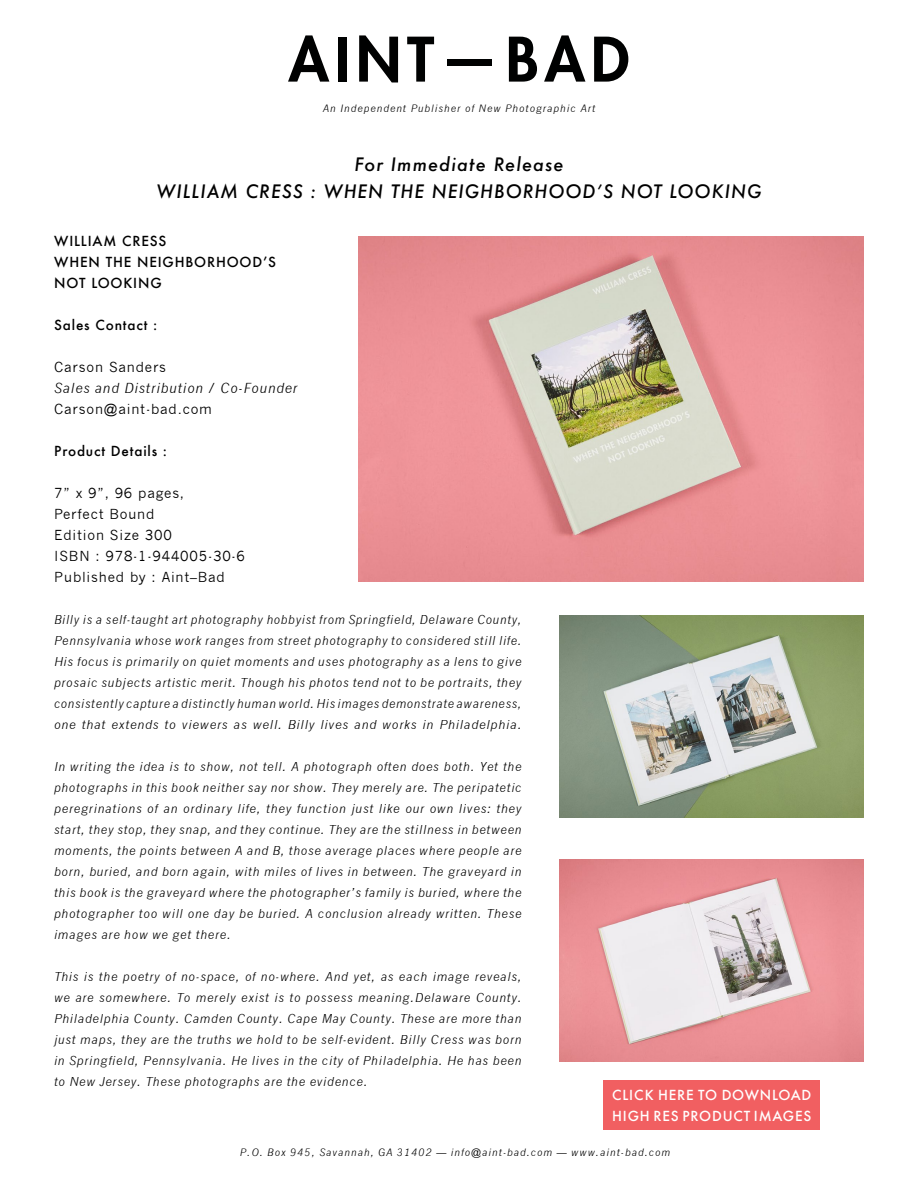
<style>
.page{position:relative;width:918px;height:1188px;background:#fff}
.page>*{position:absolute;margin:0;border:0;box-sizing:border-box;transform-origin:0 0}
.t1{font:800 59.7px "Futura Std";letter-spacing:.1em;color:#000101}
.t2{font:italic 500 18px/27px "Futura";letter-spacing:.06em;color:#000;text-align:center}
.t3{font:13.5px/21px "News Gothic";letter-spacing:.06em;color:#000}
.t4{font:500 13.5px/21px "Futura";letter-spacing:.06em;color:#000}
.t5{font:500 13.5px/21px "Futura";letter-spacing:.06em;color:#fff}
.t6{font:italic 13.5px "News Gothic";letter-spacing:.06em;color:#000}
.t7{font:italic 12px/21px "News Gothic";letter-spacing:.06em;color:#000;text-align:justify}
.t8{font:italic 9.9px "News Gothic";letter-spacing:.1em;color:#000101}
</style>
<div class="page">
<img style="left:358px;top:236px;width:506px;height:346px">
<img style="left:560px;top:859px;width:303px;height:203px">
<img style="left:560px;top:615px;width:303px;height:203px">
<div style="left:603px;top:1080px;width:217px;height:50px;background:#f15f61"></div>
<h1 class="t1" style="left:289px;top:22px;width:342px">AINT—BAD</h1>
<p class="t8" style="left:323px;top:102px;width:274px">An Independent Publisher of New Photographic Art</p>
<h2 class="t2" style="left:157px;top:150px;width:607px">For Immediate Release<br>WILLIAM CRESS : WHEN THE NEIGHBORHOOD’S NOT LOOKING</h2>
<p class="t4" style="left:54px;top:230px;width:223px">WILLIAM CRESS<br>WHEN THE NEIGHBORHOOD’S<br>NOT LOOKING</p>
<p class="t4" style="left:54px;top:314px;width:105px">Sales Contact :</p>
<p class="t3" style="left:54px;top:357px;width:113px">Carson Sanders</p>
<p class="t6" style="left:54px;top:380px;width:245px">Sales and Distribution / Co-Founder</p>
<p class="t3" style="left:54px;top:399px;width:159px">Carson@aint-bad.com</p>
<p class="t4" style="left:54px;top:440px;width:114px">Product Details :</p>
<p class="t3" style="left:54px;top:483px;width:192px">7” x 9”, 96 pages,<br>Perfect Bound<br>Edition Size 300<br>ISBN : 978-1-944005-30-6<br>Published by : Aint–Bad</p>
<p class="t7" style="left:54px;top:609px;width:469px">Billy is a self-taught art photography hobbyist from Springfield, Delaware County, Pennsylvania whose work ranges from street photography to considered still life.<br>His focus is primarily on quiet moments and uses photography as a lens to give prosaic subjects artistic merit. Though his photos tend not to be portraits, they consistently capture a distinctly human world. His images demonstrate awareness, one that extends to viewers as well. Billy lives and works in Philadelphia.</p>
<p class="t7" style="left:54px;top:756px;width:469px">In writing the idea is to show, not tell. A photograph often does both. Yet the photographs in this book neither say nor show. They merely are. The peripatetic peregrinations of an ordinary life, they function just like our own lives: they start, they stop, they snap, and they continue. They are the stillness in between moments, the points between A and B, those average places where people are born, buried, and born again, with miles of lives in between. The graveyard in this book is the graveyard where the photographer’s family is buried, where the photographer too will one day be buried. A conclusion already written. These images are how we get there.</p>
<p class="t7" style="left:54px;top:966px;width:469px">This is the poetry of no-space, of no-where. And yet, as each image reveals, we are somewhere. To merely exist is to possess meaning.Delaware County.<br>Philadelphia County. Camden County. Cape May County. These are more than just maps, they are the truths we hold to be self-evident. Billy Cress was born in Springfield, Pennsylvania. He lives in the city of Philadelphia. He has been to New Jersey. These photographs are the evidence.</p>
<p class="t5" style="left:612px;top:1084px;width:201px">CLICK HERE TO DOWNLOAD<br>HIGH RES PRODUCT IMAGES</p>
<p class="t8" style="left:240px;top:1146px;width:432px">P.O. Box 945, Savannah, GA 31402 — info@aint-bad.com — www.aint-bad.com</p>
</div>
